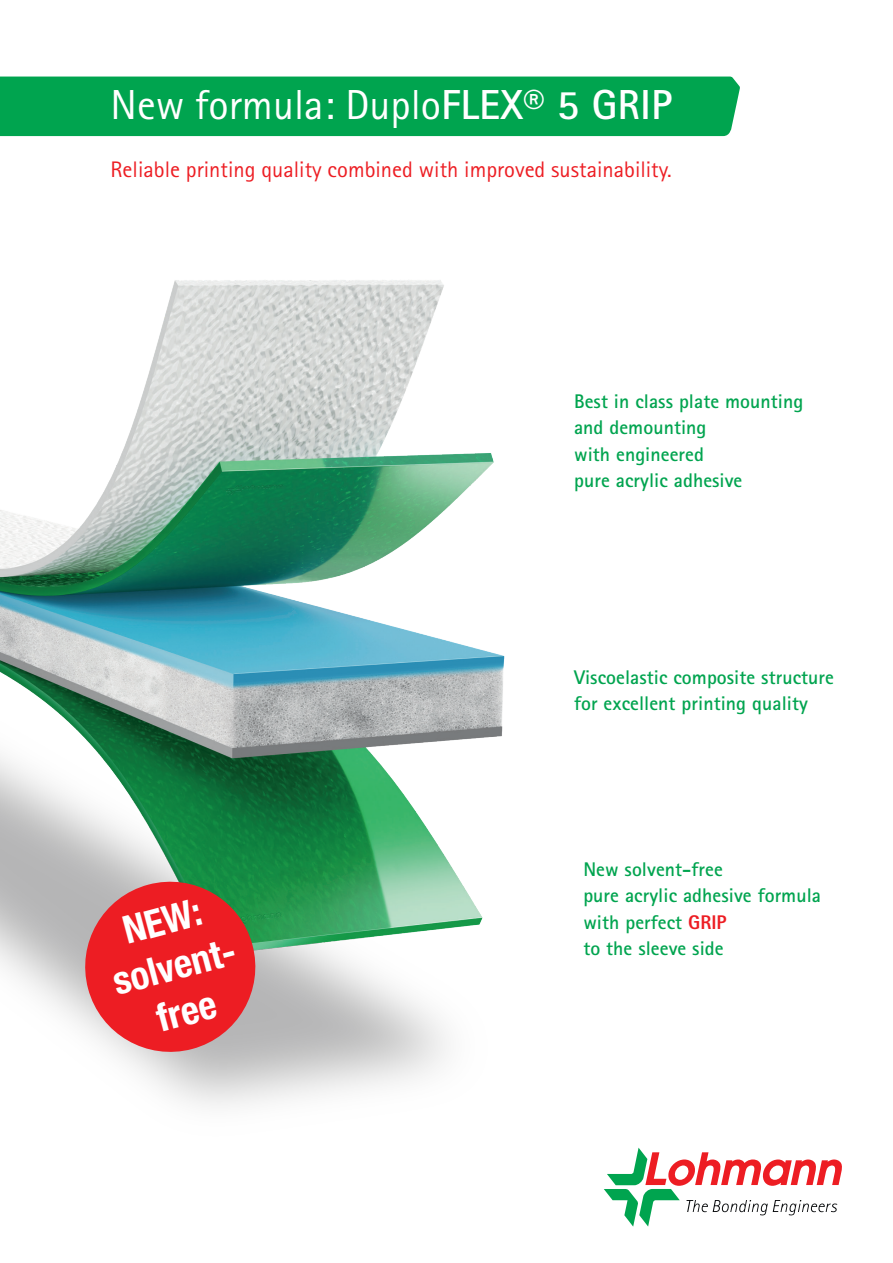
<style>
.page{position:relative;width:893px;height:1263px;background:#fff}
.page>*{position:absolute;margin:0;border:0;box-sizing:border-box;transform-origin:0 0}
.A_Headline{font:42px "Rotis Sans Serif Std";color:#fff}
.t1{font:700 condensed 38.85px/46.7px "Helvetica Neue LT Pro";color:#fff;text-align:center}
.A_Subline{font:22.5px "Rotis Sans Serif Std";color:#ed1d23}
.A_Fliesstext{font:700 19.8px/26.4px "Rotis Sans Serif Std";letter-spacing:.005em;color:#00a44f}
.s1{font-weight:700}
.s2{font-weight:800;color:#ed1d23}
</style>
<div class="page">
<img style="left:0;top:280px;width:505px;height:826px">
<div style="left:0;top:77px;width:740px;height:59px;background:#00a44f"></div>
<svg style="left:76px;top:872px;width:189px;height:189px;background:#d15755"></svg>
<svg style="left:604px;top:1148px;width:238px;height:78px"></svg>
<p class="A_Headline" style="left:111px;top:80px;width:563px">New formula: Duplo<span class="s1">FLEX® 5 GRIP</span></p>
<p class="A_Subline" style="left:111px;top:156px;width:563px">Reliable printing quality combined with improved sustainability.</p>
<p class="A_Fliesstext" style="left:574px;top:388px;width:231px">Best in class plate mounting and demounting<br>with engineered<br>pure acrylic adhesive</p>
<p class="t1" style="left:118px;top:909px;width:81px;rotate:-15deg">NEW:</p>
<p class="t1" style="left:108px;top:960px;width:132px;rotate:-15deg">solvent&shy;free</p>
<p class="A_Fliesstext" style="left:574px;top:664px;width:261px">Viscoelastic composite structure for excellent printing quality</p>
<p class="A_Fliesstext" style="left:583px;top:856px;width:239px">New solvent-free<br>pure acrylic adhesive formula with perfect <span class="s2">GRIP</span></p>
<p class="A_Fliesstext" style="left:583px;top:935px;width:142px">to the sleeve side</p>
</div>
